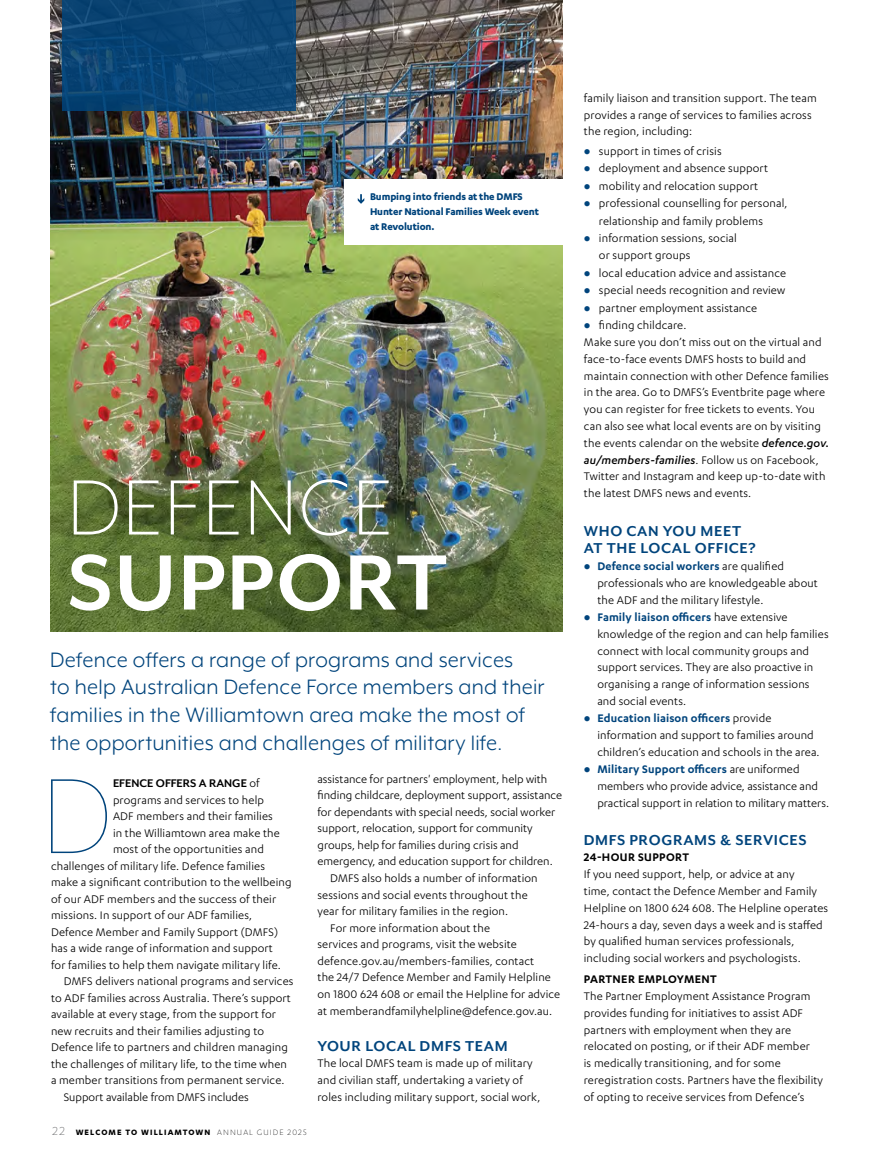
<style>
.page{position:relative;width:893px;height:1170px;background:#fff}
.page>*{position:absolute;margin:0;border:0;box-sizing:border-box;transform-origin:0 0}
.t1{font:100 122.7px "Mr Eaves XL Mod OT";color:#00447c}
.t2{font:300 90px "Mr Eaves XL Mod OT";letter-spacing:.02em;color:#fff}
.t3{font:700 90px "Mr Eaves XL Mod OT";letter-spacing:.02em;color:#fff}
.t4{font:24px/27.8px "Mr Eaves XL Mod OT";letter-spacing:.01em;color:#00447c}
.t5{font:700 16.5px/16.8px "Mr Eaves Mod OT";letter-spacing:.04em;color:#00447c}
.t6{font:12.75px/16.8px "Karbon";letter-spacing:.01em;color:#000}
.t7{font:600 12.75px "Karbon";letter-spacing:.03em;color:#000}
.t8{font:700 12.75px "Mr Eaves XL Mod OT";color:#000}
.t9{font:700 11.25px/15px "Karbon";letter-spacing:-.01em;color:#00447c}
.t10{font:700 9px "Karbon";letter-spacing:.12em;color:#000}
.s1{font-family:"Karbon";font-weight:400}
.s2{font-weight:300;font-size:13.5px;color:#58595b}
.s3{font-weight:300}
.s4{color:#00447c}
.s5{font-weight:500;font-style:italic}
.s6{font-weight:600;color:#00447c}
</style>
<div class="page">
<img style="left:50px;top:0;width:513px;height:631px">
<svg style="left:62px;top:0;width:234px;height:111px;background:#0b4575"></svg>
<div style="left:344px;top:179px;width:223px;height:65px;background:#fff"></div>
<svg style="left:358px;top:194px;width:6px;height:10px"></svg>
<p class="t9" style="left:370px;top:189px;width:170px">Bumping into friends at the DMFS<br>Hunter National Families Week event at Revolution.</p>
<h2 class="t2" style="left:68px;top:458px;width:327px">DEFENCE</h2>
<h2 class="t3" style="left:68px;top:532px;width:381px">SUPPORT</h2>
<h3 class="t4" style="left:50px;top:645px;width:496px">Defence offers a range of programs and services<br>to help Australian Defence Force members and their families in the Williamtown area make the most of the opportunities and challenges of military life.</h3>
<p class="t6" style="left:317px;top:770px;width:231px">assistance for partners' employment, help with</p>
<p class="t6" style="left:317px;top:786px;width:246px">finding childcare, deployment support, assistance</p>
<p class="t6" style="left:317px;top:803px;width:239px">for dependants with special needs, social worker</p>
<p class="t6" style="left:317px;top:819px;width:217px">support, relocation, support for community</p>
<p class="t6" style="left:317px;top:836px;width:203px">groups, help for families during crisis and</p>
<p class="t6" style="left:317px;top:852px;width:237px">emergency, and education support for children.</p>
<p class="t6" style="left:330px;top:869px;width:209px">DMFS also holds a number of information</p>
<p class="t6" style="left:317px;top:885px;width:212px">sessions and social events throughout the</p>
<p class="t6" style="left:317px;top:902px;width:192px">year for military families in the region.</p>
<p class="t6" style="left:330px;top:918px;width:161px">For more information about the</p>
<p class="t6" style="left:317px;top:935px;width:201px">services and programs, visit the website</p>
<p class="t6" style="left:317px;top:951px;width:218px">defence.gov.au/members-families, contact</p>
<p class="t6" style="left:317px;top:968px;width:235px">the 24/7 Defence Member and Family Helpline</p>
<p class="t6" style="left:317px;top:984px;width:244px">on 1800 624 608 or email the Helpline for advice</p>
<p class="t6" style="left:317px;top:1002px;width:236px">at memberandfamilyhelpline@defence.gov.au.</p>
<p class="t5" style="left:317px;top:1036px;width:192px">YOUR LOCAL DMFS TEAM</p>
<p class="t6" style="left:317px;top:1054px;width:224px">The local DMFS team is made up of military and civilian staff, undertaking a variety of roles including military support, social work,</p>
<h1 class="t1" style="left:43px;top:749px;width:71px">D</h1>
<p class="t8" style="left:113px;top:776px;width:148px">EFENCE OFFERS A RANGE <span class="s1">of</span></p>
<p class="t6" style="left:113px;top:790px;width:152px">programs and services to help</p>
<p class="t6" style="left:113px;top:807px;width:161px">ADF members and their families</p>
<p class="t6" style="left:113px;top:823px;width:168px">in the Williamtown area make the</p>
<p class="t6" style="left:113px;top:840px;width:152px">most of the opportunities and</p>
<p class="t6" style="left:51px;top:856px;width:216px">challenges of military life. Defence families</p>
<p class="t6" style="left:51px;top:873px;width:242px">make a significant contribution to the wellbeing</p>
<p class="t6" style="left:51px;top:889px;width:227px">of our ADF members and the success of their</p>
<p class="t6" style="left:51px;top:906px;width:203px">missions. In support of our ADF families,</p>
<p class="t6" style="left:51px;top:922px;width:229px">Defence Member and Family Support (DMFS)</p>
<p class="t6" style="left:51px;top:939px;width:223px">has a wide range of information and support</p>
<p class="t6" style="left:51px;top:955px;width:231px">for families to help them navigate military life.</p>
<p class="t6" style="left:64px;top:972px;width:231px">DMFS delivers national programs and services</p>
<p class="t6" style="left:51px;top:988px;width:241px">to ADF families across Australia. There’s support</p>
<p class="t6" style="left:51px;top:1005px;width:227px">available at every stage, from the support for</p>
<p class="t6" style="left:51px;top:1021px;width:215px">new recruits and their families adjusting to</p>
<p class="t6" style="left:51px;top:1038px;width:238px">Defence life to partners and children managing</p>
<p class="t6" style="left:51px;top:1054px;width:237px">the challenges of military life, to the time when</p>
<p class="t6" style="left:51px;top:1071px;width:235px">a member transitions from permanent service.</p>
<p class="t6" style="left:64px;top:1087px;width:187px">Support available from DMFS includes</p>
<p class="t10" style="left:52px;top:1127px;width:256px"><span class="s2">22</span> WELCOME TO WILLIAMTOWN <span class="s3">ANNUAL GUIDE 2025</span></p>
<p class="t6" style="left:584px;top:89px;width:234px">family liaison and transition support. The team provides a range of services to families across the region, including:</p>
<p class="t6" style="left:584px;top:142px;width:139px"><span class="s4">●</span> support in times of crisis</p>
<p class="t6" style="left:584px;top:160px;width:186px"><span class="s4">●</span> deployment and absence support</p>
<p class="t6" style="left:584px;top:177px;width:176px"><span class="s4">●</span> mobility and relocation support</p>
<p class="t6" style="left:599px;top:194px;width:190px;line-height:17.4px;text-indent:-15px"><span class="s4">●</span> professional counselling for personal, relationship and family problems</p>
<p class="t6" style="left:599px;top:229px;width:139px;line-height:17.4px;text-indent:-15px"><span class="s4">●</span> information sessions, social or support groups</p>
<p class="t6" style="left:584px;top:264px;width:204px"><span class="s4">●</span> local education advice and assistance</p>
<p class="t6" style="left:584px;top:281px;width:203px"><span class="s4">●</span> special needs recognition and review</p>
<p class="t6" style="left:584px;top:299px;width:175px"><span class="s4">●</span> partner employment assistance</p>
<p class="t6" style="left:584px;top:316px;width:247px"><span class="s4">●</span> finding childcare.<br>Make sure you don’t miss out on the virtual and face-to-face events DMFS hosts to build and maintain connection with other Defence families in the area. Go to DMFS’s Eventbrite page where you can register for free tickets to events. You can also see what local events are on by visiting the events calendar on the website <span class="s5">defence.gov. au/members-families</span>. Follow us on Facebook, Twitter and Instagram and keep up-to-date with the latest DMFS news and events.</p>
<p class="t5" style="left:584px;top:522px;width:174px">WHO CAN YOU MEET<br>AT THE LOCAL OFFICE?</p>
<p class="t6" style="left:597px;top:557px;width:222px;text-indent:-14px"><span class="s4">●</span> <span class="s6">Defence social workers</span> are qualified professionals who are knowledgeable about the ADF and the military lifestyle.</p>
<p class="t6" style="left:597px;top:608px;width:233px;text-indent:-14px"><span class="s4">●</span> <span class="s6">Family liaison officers</span> have extensive knowledge of the region and can help families connect with local community groups and support services. They are also proactive in organising a range of information sessions and social events.</p>
<p class="t6" style="left:597px;top:709px;width:224px;text-indent:-14px"><span class="s4">●</span> <span class="s6">Education liaison officers</span> provide information and support to families around children’s education and schools in the area.</p>
<p class="t6" style="left:597px;top:760px;width:233px;text-indent:-14px"><span class="s4">●</span> <span class="s6">Military Support officers</span> are uniformed members who provide advice, assistance and practical support in relation to military matters.</p>
<p class="t5" style="left:584px;top:831px;width:224px">DMFS PROGRAMS &amp; SERVICES</p>
<p class="t7" style="left:584px;top:850px;width:107px">24-HOUR SUPPORT</p>
<p class="t6" style="left:584px;top:865px;width:246px">If you need support, help, or advice at any<br>time, contact the Defence Member and Family Helpline on 1800 624 608. The Helpline operates 24-hours a day, seven days a week and is staffed by qualified human services professionals, including social workers and psychologists.</p>
<p class="t7" style="left:584px;top:972px;width:135px">PARTNER EMPLOYMENT</p>
<p class="t6" style="left:584px;top:987px;width:241px">The Partner Employment Assistance Program provides funding for initiatives to assist ADF partners with employment when they are relocated on posting, or if their ADF member<br>is medically transitioning, and for some reregistration costs. Partners have the flexibility of opting to receive services from Defence’s</p>
</div>
